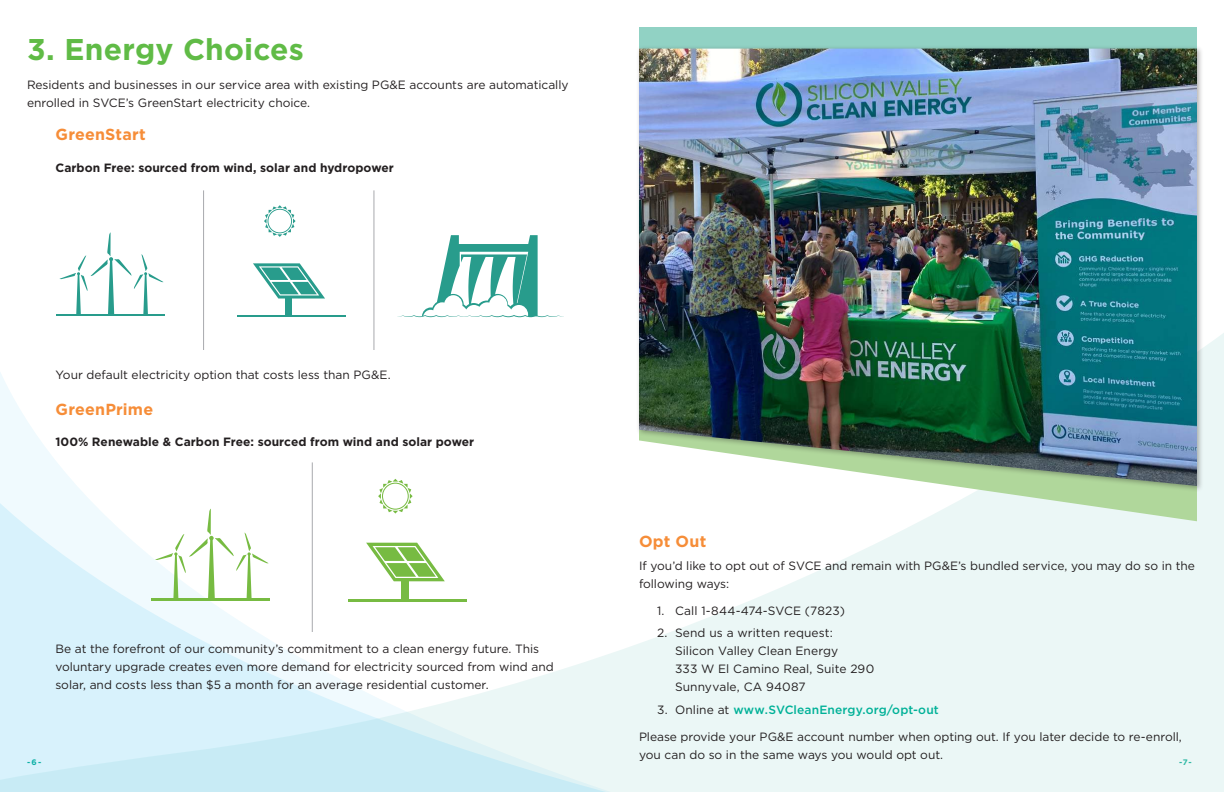
<style>
.page{position:relative;width:1224px;height:792px;background:#fff}
.page>*{position:absolute;margin:0;border:0;box-sizing:border-box;transform-origin:0 0}
.t1{font:700 30px "Gotham";letter-spacing:.005em;color:#60bb46}
.t2{font:700 16px "Gotham";letter-spacing:.01em;color:#f68d38}
.t3{font:12px/18px "Gotham";letter-spacing:-.005em;color:#231f20}
.t4{font:700 12px "Gotham";letter-spacing:.005em;color:#231f20}
.t5{font:500 12px "Gotham";letter-spacing:.01em;color:#00b198}
.t6{font:700 8px "Gotham";color:#11b199}
.s1{font-weight:400;color:#231f20}
</style>
<div class="page">
<div style="left:203px;top:190px;width:1021px;height:602px;background:#ebf7f6"></div>
<svg style="left:686px;top:521px;width:221px;height:271px;fill:#ebf7f6"></svg>
<svg style="left:0;top:194px;width:686px;height:598px"></svg>
<svg style="left:639px;top:493px;width:558px;height:28px"></svg>
<div style="left:639px;top:27px;width:558px;height:101px;background:#91d2c4"></div>
<div style="left:636px;top:45px;width:568px;height:448px;background:#231f20;opacity:.35"></div>
<img style="left:639px;top:49px;width:558px;height:437px">
<hr style="left:203px;top:191px;width:1px;height:158px;background:#a8a9ad">
<hr style="left:374px;top:191px;width:1px;height:158px;background:#a8a9ad">
<svg style="left:60px;top:232px;width:103px;height:82px"></svg>
<svg style="left:397px;top:235px;width:167px;height:82px"></svg>
<div style="left:285px;top:297px;width:7px;height:18px;background:#289c8c"></div>
<hr style="left:237px;top:315px;width:109px;height:2px;background:#289c8c">
<svg style="left:253px;top:263px;width:72px;height:36px"></svg>
<svg style="left:264px;top:205px;width:32px;height:32px"></svg>
<hr style="left:56px;top:314px;width:109px;height:2px;background:#289c8c">
<hr style="left:312px;top:462px;width:1px;height:169px;background:#a8a9ad">
<svg style="left:155px;top:509px;width:113px;height:89px"></svg>
<div style="left:401px;top:579px;width:7px;height:20px;background:#77bb42"></div>
<hr style="left:349px;top:599px;width:118px;height:2px;background:#77bb42">
<svg style="left:366px;top:543px;width:79px;height:38px"></svg>
<svg style="left:378px;top:479px;width:35px;height:35px"></svg>
<hr style="left:152px;top:598px;width:118px;height:3px;background:#77bb42">
<h1 class="t1" style="left:27px;top:30px;width:278px">3. Energy Choices</h1>
<p class="t3" style="left:27px;top:76px;width:543px">Residents and businesses in our service area with existing PG&amp;E accounts are automatically enrolled in SVCE’s GreenStart electricity choice.</p>
<h2 class="t2" style="left:55px;top:124px;width:92px">GreenStart</h2>
<p class="t4" style="left:55px;top:160px;width:340px">Carbon Free: sourced from wind, solar and hydropower</p>
<p class="t3" style="left:55px;top:365px;width:337px">Your default electricity option that costs less than PG&amp;E.</p>
<h2 class="t2" style="left:55px;top:399px;width:99px">GreenPrime</h2>
<p class="t4" style="left:55px;top:434px;width:420px">100% Renewable &amp; Carbon Free: sourced from wind and solar power</p>
<h2 class="t2" style="left:639px;top:531px;width:69px">Opt Out</h2>
<p class="t3" style="left:639px;top:556px;width:558px">If you’d like to opt out of SVCE and remain with PG&amp;E’s bundled service, you may do so in the following ways:</p>
<p class="t3" style="left:657px;top:601px;width:190px">1. Call 1-844-474-SVCE (7823)</p>
<p class="t3" style="left:675px;top:624px;width:201px;text-indent:-18px">2. Send us a written request:<br>Silicon Valley Clean Energy<br>333 W El Camino Real, Suite 290<br>Sunnyvale, CA 94087</p>
<p class="t5" style="left:657px;top:701px;width:283px"><span class="s1">3. Online at</span> www.SVCleanEnergy.org/opt-out</p>
<p class="t3" style="left:639px;top:727px;width:544px">Please provide your PG&amp;E account number when opting out. If you later decide to re-enroll, you can do so in the same ways you would opt out.</p>
<p class="t3" style="left:55px;top:640px;width:500px">Be at the forefront of our community’s commitment to a clean energy future. This voluntary upgrade creates even more demand for electricity sourced from wind and solar, and costs less than $5 a month for an average residential customer.</p>
<p class="t6" style="left:27px;top:757px;width:16px">-6-</p>
<p class="t6" style="left:1179px;top:757px;width:14px">-7-</p>
</div>
